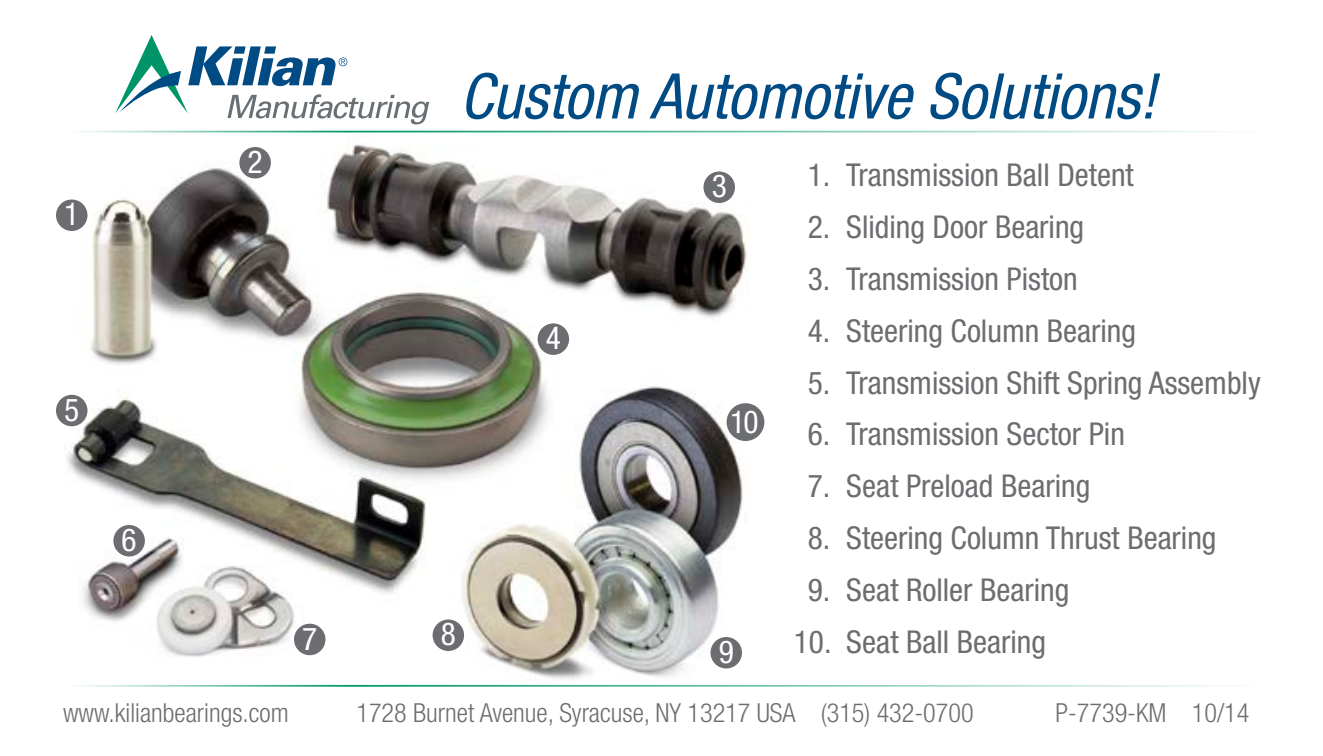
<style>
.page{position:relative;width:1323px;height:756px;background:#fff}
.page>*{position:absolute;margin:0;border:0;box-sizing:border-box;transform-origin:0 0}
.t1{font:italic condensed 63px "Helvetica Neue LT Std";color:#004b84}
.t2{font:condensed 31.5px "Helvetica Neue LT Std";color:#6c6d70}
.Numbers{font:condensed 31.5px "Helvetica Neue LT Std";color:#fff}
.Numbers-2{font:300 condensed 26.25px "Helvetica Neue LT Std";color:#6c6d70}
</style>
<div class="page">
<img style="left:56px;top:124px;width:713px;height:561px">
<svg style="left:115px;top:35px;width:314px;height:89px"></svg>
<hr style="left:63px;top:131px;width:1197px;height:1px;background:#009568">
<hr style="left:63px;top:685px;width:1197px;height:2px;background:#009568">
<div style="left:56px;top:200px;width:32px;height:31px;background:#6c6d70;border-radius:50%"></div>
<div style="left:239px;top:147px;width:32px;height:31px;background:#6c6d70;border-radius:50%"></div>
<div style="left:704px;top:172px;width:31px;height:31px;background:#6c6d70;border-radius:50%"></div>
<div style="left:538px;top:323px;width:31px;height:32px;background:#6c6d70;border-radius:50%"></div>
<div style="left:113px;top:525px;width:32px;height:31px;background:#6c6d70;border-radius:50%"></div>
<div style="left:294px;top:624px;width:32px;height:31px;background:#6c6d70;border-radius:50%"></div>
<div style="left:56px;top:395px;width:32px;height:31px;background:#6c6d70;border-radius:50%"></div>
<div style="left:433px;top:620px;width:31px;height:31px;background:#6c6d70;border-radius:50%"></div>
<div style="left:710px;top:637px;width:32px;height:31px;background:#6c6d70;border-radius:50%"></div>
<div style="left:727px;top:403px;width:37px;height:38px;background:#6c6d70;border-radius:50%"></div>
<p class="Numbers" style="left:64px;top:196px;width:17px">1</p>
<p class="Numbers" style="left:64px;top:391px;width:17px">5</p>
<p class="Numbers" style="left:122px;top:522px;width:17px">6</p>
<p class="Numbers" style="left:248px;top:144px;width:17px">2</p>
<p class="Numbers" style="left:302px;top:620px;width:17px">7</p>
<p class="t1" style="left:460px;top:60px;width:698px">Custom Automotive Solutions!</p>
<p class="Numbers" style="left:546px;top:320px;width:17px">4</p>
<p class="Numbers" style="left:441px;top:616px;width:17px">8</p>
<p class="Numbers" style="left:712px;top:168px;width:17px">3</p>
<p class="Numbers" style="left:730px;top:403px;width:30px">10</p>
<p class="Numbers" style="left:719px;top:634px;width:17px">9</p>
<p class="t2" style="left:808px;top:157px;width:327px">1. Transmission Ball Detent</p>
<p class="t2" style="left:808px;top:209px;width:278px">2. Sliding Door Bearing</p>
<p class="t2" style="left:808px;top:261px;width:271px">3. Transmission Piston</p>
<p class="t2" style="left:808px;top:312px;width:330px">4. Steering Column Bearing</p>
<p class="t2" style="left:808px;top:364px;width:455px">5. Transmission Shift Spring Assembly</p>
<p class="t2" style="left:808px;top:416px;width:319px">6. Transmission Sector Pin</p>
<p class="t2" style="left:808px;top:468px;width:284px">7. Seat Preload Bearing</p>
<p class="t2" style="left:808px;top:520px;width:410px">8. Steering Column Thrust Bearing</p>
<p class="t2" style="left:808px;top:571px;width:263px">9. Seat Roller Bearing</p>
<p class="t2" style="left:794px;top:623px;width:254px">10. Seat Ball Bearing</p>
<p class="Numbers-2" style="left:63px;top:698px;width:227px">www.kilianbearings.com</p>
<p class="Numbers-2" style="left:356px;top:698px;width:619px">1728 Burnet Avenue, Syracuse, NY 13217 USA (315) 432-0700</p>
<p class="Numbers-2" style="left:1056px;top:698px;width:195px">P-7739-KM 10/14</p>
</div>
